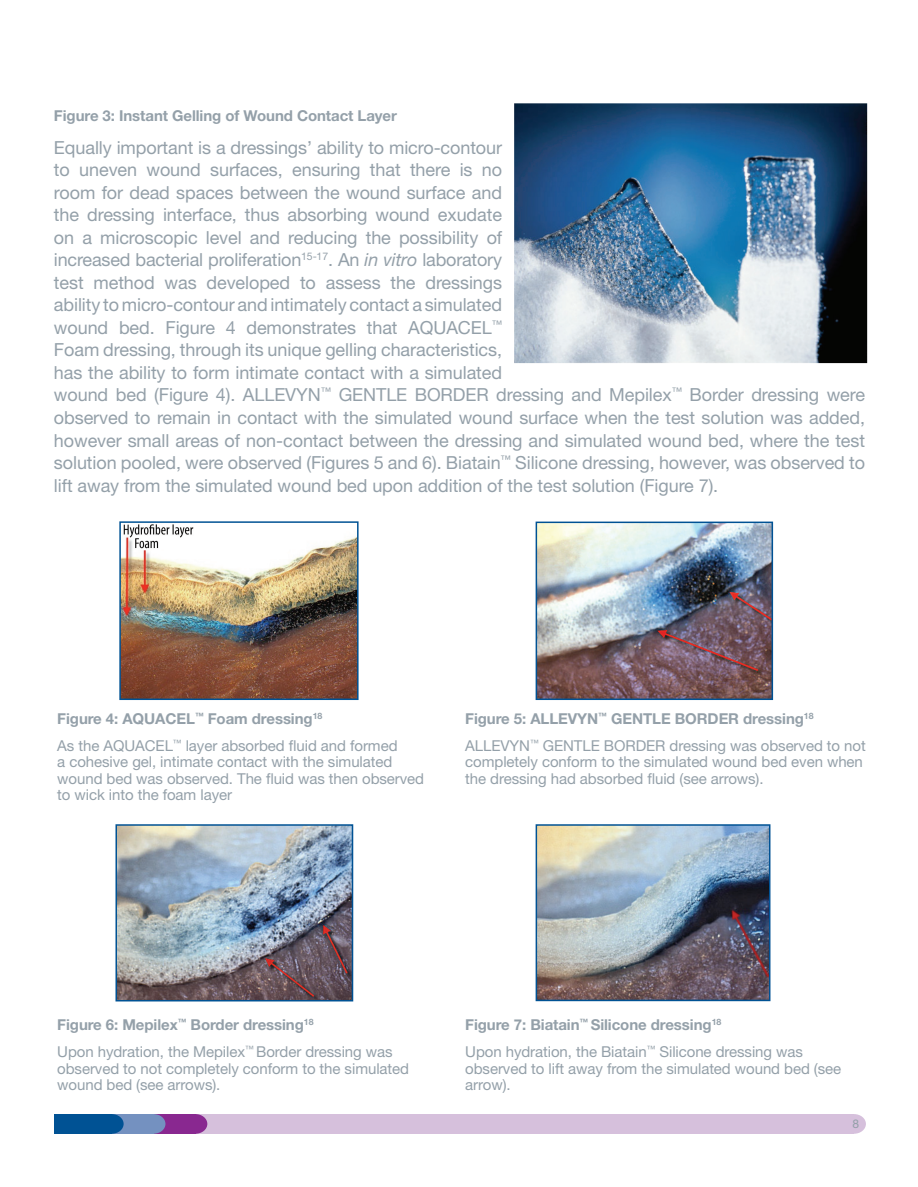
<style>
.page{position:relative;width:918px;height:1187px;background:#fff}
.page>*{position:absolute;margin:0;border:0;box-sizing:border-box;transform-origin:0 0}
.t1{font:18px/22.5px "Helvetica Neue";letter-spacing:-.005em;color:#94a0a9;text-align:justify}
.t2{font:15px/16.5px "Helvetica Neue";letter-spacing:-.005em;color:#94a0a9}
.t3{font:700 15px/27.3px "Helvetica Neue";letter-spacing:-.005em;color:#94a0a9}
.t4{font:12px "Helvetica Neue";color:#94a0a9}
.s1{font-style:italic}
.s2{font-weight:700}
.s3{font-weight:400}
</style>
<div class="page">
<div style="left:842px;top:1114px;width:23px;height:19px;background:#d6c0dc;border-radius:50%"></div>
<div style="left:189px;top:1114px;width:665px;height:19px;background:#d6c0dc"></div>
<div style="left:183px;top:1114px;width:24px;height:19px;background:#892890;border-radius:50%"></div>
<div style="left:138px;top:1114px;width:57px;height:19px;background:#892890"></div>
<div style="left:142px;top:1114px;width:23px;height:19px;background:#7491c0;border-radius:50%"></div>
<div style="left:96px;top:1114px;width:57px;height:19px;background:#7491c0"></div>
<div style="left:100px;top:1114px;width:24px;height:19px;background:#005294;border-radius:50%"></div>
<div style="left:54px;top:1114px;width:58px;height:19px;background:#005294"></div>
<img style="left:514px;top:103px;width:354px;height:261px">
<img style="left:122px;top:524px;width:233px;height:173px">
<div style="left:119px;top:521px;width:239px;height:179px;border:2px solid #005294"></div>
<img style="left:538px;top:524px;width:232px;height:173px">
<div style="left:535px;top:521px;width:238px;height:179px;border:2px solid #005294"></div>
<img style="left:118px;top:827px;width:232px;height:171px">
<div style="left:115px;top:824px;width:238px;height:177px;border:2px solid #005294"></div>
<img style="left:538px;top:827px;width:229px;height:171px">
<div style="left:535px;top:824px;width:235px;height:177px;border:2px solid #005294"></div>
<p class="t3" style="left:54px;top:101px;width:344px">Figure 3: Instant Gelling of Wound Contact Layer</p>
<p class="t1" style="left:54px;top:136px;width:449px">Equally important is a dressings’ ability to micro-contour to uneven wound surfaces, ensuring that there is no room for dead spaces between the wound surface and the dressing interface, thus absorbing wound exudate on a microscopic level and reducing the possibility of increased bacterial proliferation<sup>15-17</sup>. An <span class="s1">in vitro</span> laboratory test method was developed to assess the dressings ability to micro-contour and intimately contact a simulated wound bed. Figure 4 demonstrates that AQUACEL<sup>™ </sup>Foam dressing, through its unique gelling characteristics, has the ability to form intimate contact with a simulated wound bed (Figure 4). Allevyn</p>
<p class="t1" style="left:54px;top:383px;width:812px;text-indent:442px">dressing and Mepilex<sup>™</sup> Border dressing were observed to remain in contact with the simulated wound surface when the test solution was added, however small areas of non-contact between the dressing and simulated wound bed, where the test solution pooled, were observed (Figures 5 and 6). Biatain<sup>™</sup> Silicone dressing, however, was observed to lift away from the simulated wound bed upon addition of the test solution (Figure 7).</p>
<p class="t1" style="left:321px;top:383px;width:44px"><sup>™</sup> Gentle</p>
<p class="t1" style="left:415px;top:383px;width:26px">Border</p>
<p class="t2" style="left:57px;top:704px;width:342px;line-height:27.3px"><span class="s2">Figure 4: AQUACEL</span><sup>™</sup> <span class="s2">Foam dressing</span><sup>18<br></sup>As the AQUACEL<sup>™</sup> layer absorbed fluid and formed</p>
<p class="t2" style="left:57px;top:753px;width:368px">a cohesive gel, intimate contact with the simulated wound bed was observed. The fluid was then observed to wick into the foam layer</p>
<p class="t3" style="left:465px;top:704px;width:350px">Figure 5: ALLEVYN<sup>™</sup> GENTLE BORDER dressing<sup>18<br></sup><span class="s3">Allevyn</span></p>
<p class="t2" style="left:530px;top:737px;width:34px"><sup>™</sup> Gentle</p>
<p class="t2" style="left:604px;top:737px;width:22px">Border</p>
<p class="t2" style="left:465px;top:737px;width:402px;text-indent:204px">dressing was observed to not completely conform to the simulated wound bed even when the dressing had absorbed fluid (see arrows).</p>
<p class="t2" style="left:57px;top:1010px;width:337px;line-height:27.3px"><span class="s2">Figure 6: Mepilex</span><sup>™</sup> <span class="s2">Border dressing</span><sup>18<br></sup>Upon hydration, the Mepilex<sup>™</sup> Border dressing was</p>
<p class="t2" style="left:57px;top:1060px;width:353px">observed to not completely conform to the simulated wound bed (see arrows).</p>
<p class="t2" style="left:465px;top:1010px;width:339px;line-height:27.3px"><span class="s2">Figure 7: Biatain</span><sup>™</sup> <span class="s2">Silicone dressing</span><sup>18<br></sup>Upon hydration, the Biatain<sup>™</sup> Silicone dressing was</p>
<p class="t2" style="left:465px;top:1059px;width:377px">observed to lift away from the simulated wound bed (see arrow).</p>
<p class="t4" style="left:852px;top:1116px;width:8px">8</p>
</div>
